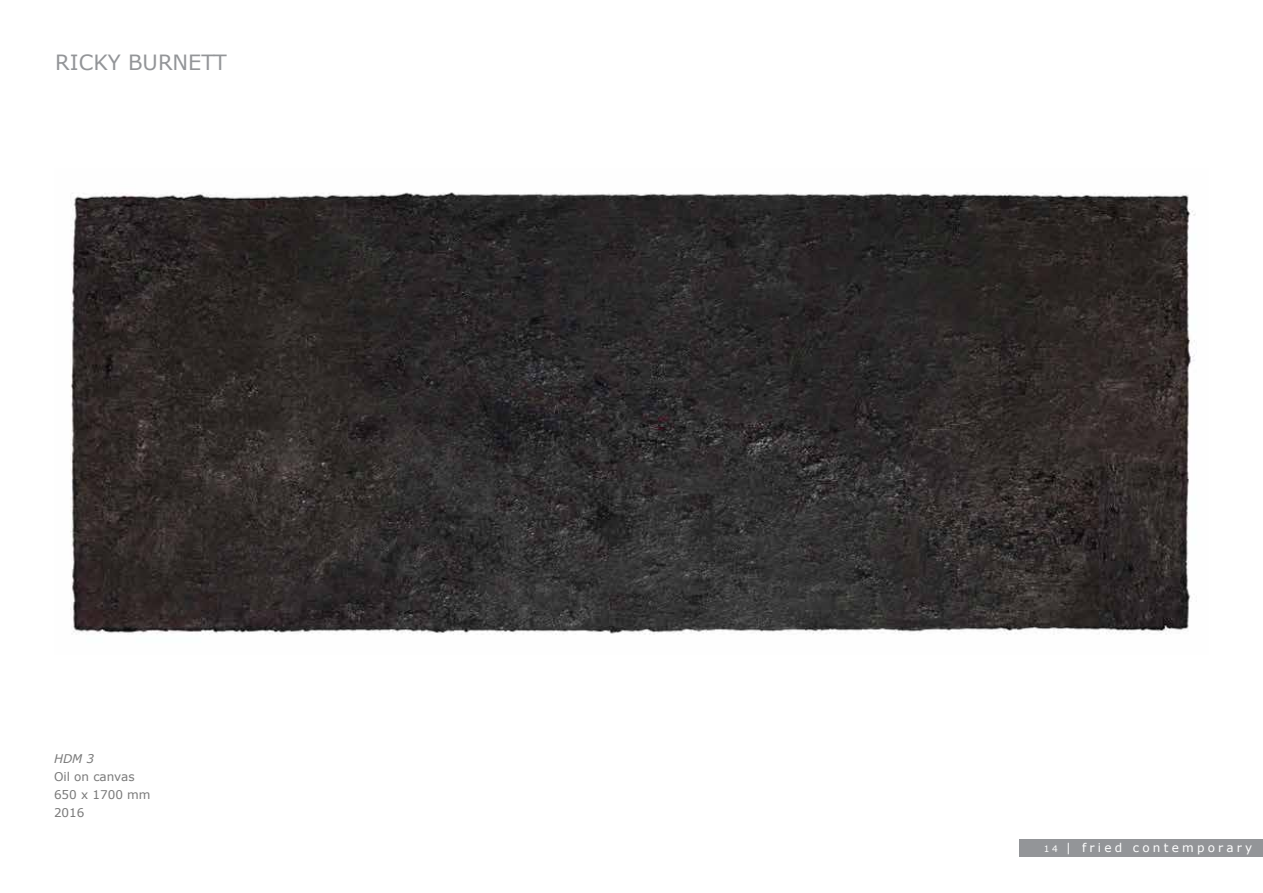
<style>
.page{position:relative;width:1263px;height:893px;background:#fff}
.page>*{position:absolute;margin:0;border:0;box-sizing:border-box;transform-origin:0 0}
.t1{font:21px "Verdana";color:#939598}
.t2{font:12px/18px "Verdana";color:#797979}
.t3{font:12px "Verdana";letter-spacing:.27em;color:#fff}
.t4{font:italic 12px "Verdana";color:#797979}
.s1{font-size:9px}
</style>
<div class="page">
<div style="left:1020px;top:839px;width:243px;height:18px;background:#939598"></div>
<img style="left:70px;top:192px;width:1126px;height:443px">
<h1 class="t1" style="left:55px;top:48px;width:173px">RICKY BURNETT</h1>
<p class="t4" style="left:54px;top:750px;width:42px">HDM 3</p>
<p class="t2" style="left:54px;top:767px;width:98px">Oil on canvas<br>650 x 1700 mm<br>2016</p>
<p class="t3" style="left:1044px;top:840px;width:210px"><span class="s1">14</span> | fried contemporary</p>
</div>
